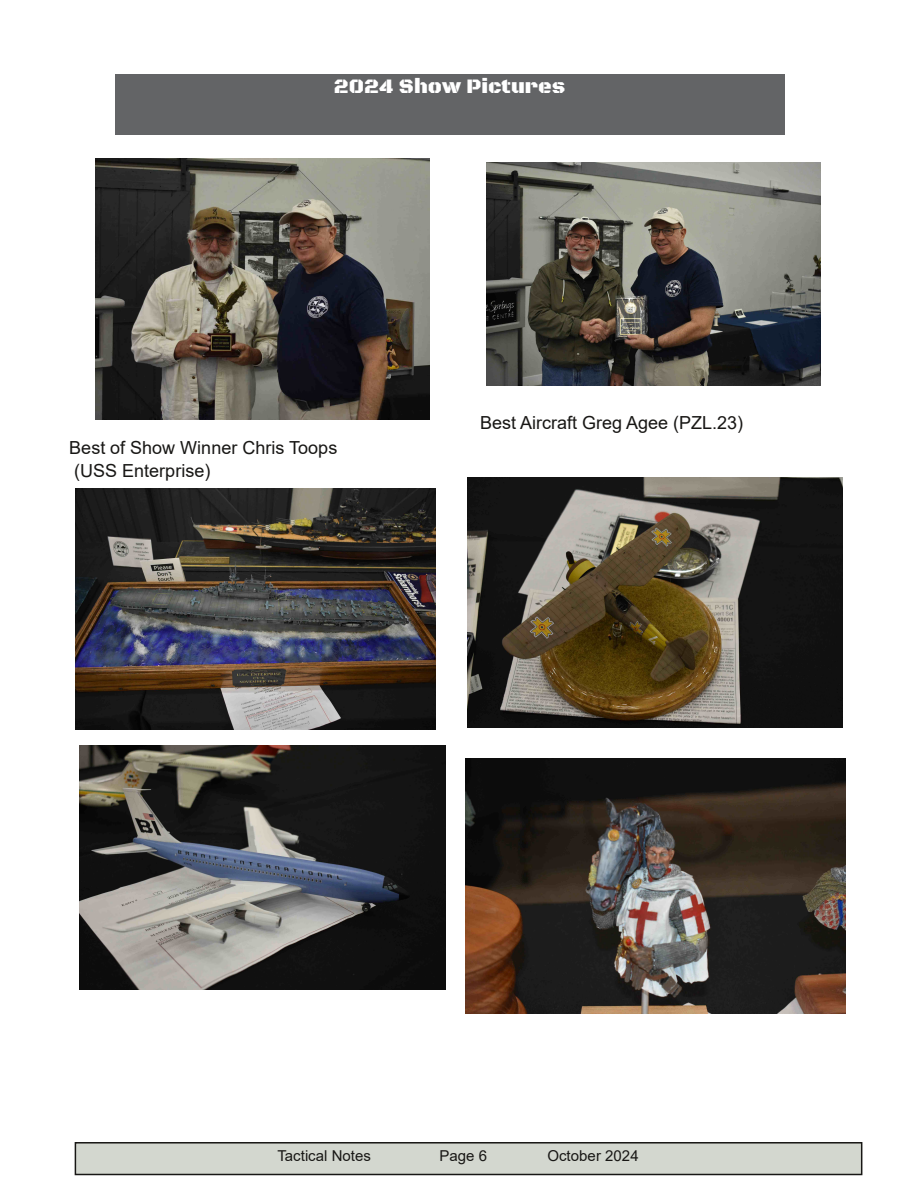
<style>
.page{position:relative;width:918px;height:1188px;background:#fff}
.page>*{position:absolute;margin:0;border:0;box-sizing:border-box;transform-origin:0 0}
.t1{font:21px "Black Ops One";color:#fff}
.t2{font:18px/22.5px "Arial";color:#181715}
.t3{font:15px "Arial";letter-spacing:.005em;color:#181715}
</style>
<div class="page">
<div style="left:75px;top:1143px;width:787px;height:31px;background:#d3d7cf"></div>
<div style="left:75px;top:1142px;width:787px;height:33px;border:2px solid #181715"></div>
<div style="left:116px;top:74px;width:669px;height:60px;background:#636466"></div>
<img style="left:95px;top:159px;width:334px;height:261px">
<img style="left:486px;top:162px;width:335px;height:224px">
<img style="left:75px;top:489px;width:360px;height:240px">
<img style="left:468px;top:477px;width:375px;height:251px">
<img style="left:80px;top:745px;width:366px;height:245px">
<img style="left:465px;top:759px;width:381px;height:254px">
<p class="t1" style="left:334px;top:74px;width:233px">2024 Show Pictures</p>
<p class="t2" style="left:69px;top:437px;width:270px">Best of Show Winner Chris Toops (USS Enterprise)</p>
<p class="t2" style="left:480px;top:411px;width:264px">Best Aircraft Greg Agee (PZL.23)</p>
<p class="t3" style="left:277px;top:1148px;width:95px">Tactical Notes</p>
<p class="t3" style="left:439px;top:1148px;width:49px">Page 6</p>
<p class="t3" style="left:547px;top:1148px;width:93px">October 2024</p>
</div>
